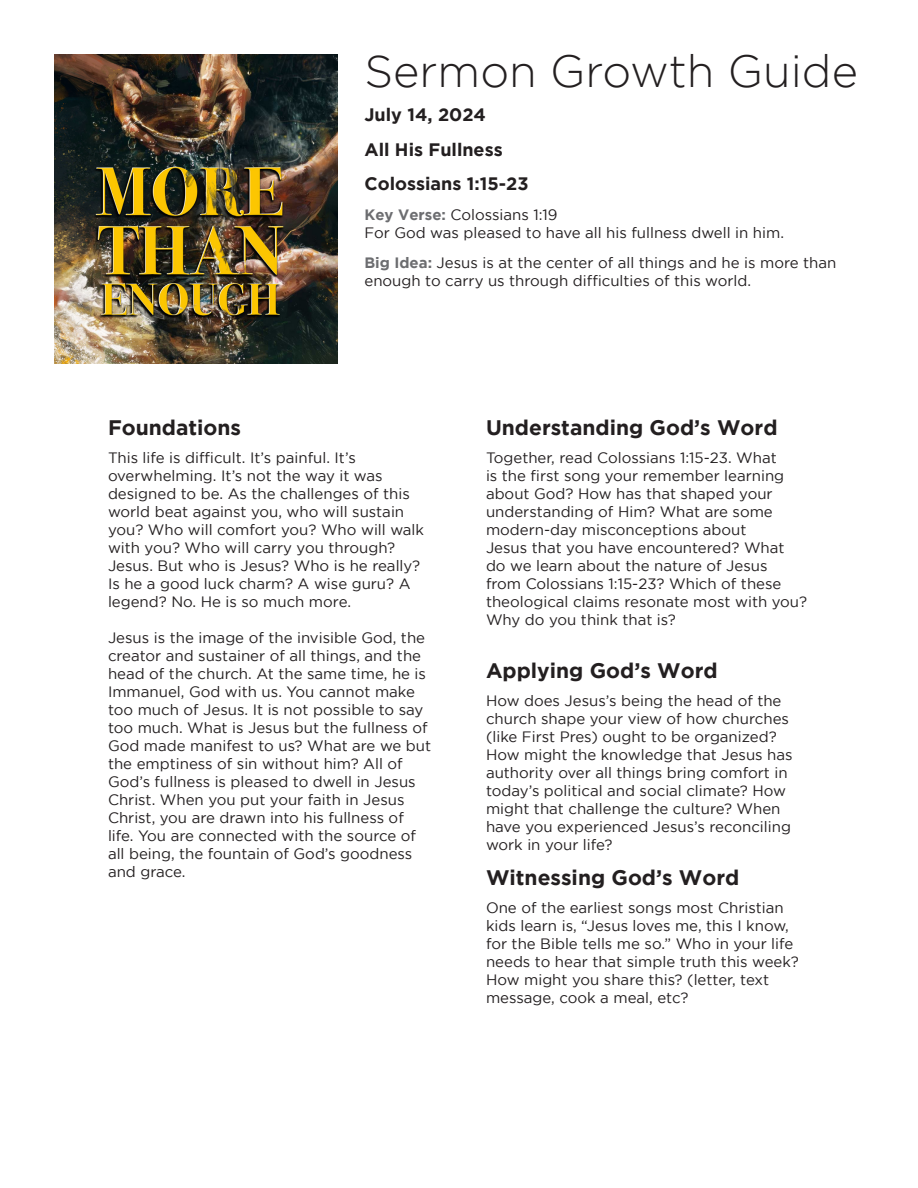
<style>
.page{position:relative;width:918px;height:1188px;background:#fff}
.page>*{position:absolute;margin:0;border:0;box-sizing:border-box;transform-origin:0 0}
.t1{font:300 45px "Gotham";color:#231f20}
.sub_header{font:700 21px "Gotham";color:#231f20}
.t2{font:700 18px "Gotham";color:#231f20}
.body{font:15px/18px "Gotham";color:#231f20}
.s1{font-weight:700;color:#6c6d70}
</style>
<div class="page">
<img style="left:54px;top:54px;width:284px;height:310px">
<p class="t1" style="left:364px;top:46px;width:495px">Sermon Growth Guide</p>
<p class="t2" style="left:364px;top:105px;width:123px">July 14, 2024</p>
<p class="t2" style="left:364px;top:139px;width:140px">All His Fullness</p>
<p class="t2" style="left:364px;top:174px;width:166px">Colossians 1:15-23</p>
<p class="body" style="left:364px;top:206px;width:421px"><span class="s1">Key Verse:</span> Colossians 1:19<br>For God was pleased to have all his fullness dwell in him.</p>
<p class="body" style="left:364px;top:254px;width:473px"><span class="s1">Big Idea:</span> Jesus is at the center of all things and he is more than enough to carry us through difficulties of this world.</p>
<p class="sub_header" style="left:108px;top:415px;width:135px">Foundations</p>
<p class="body" style="left:108px;top:449px;width:318px">This life is difficult. It’s painful. It’s overwhelming. It’s not the way it was designed to be. As the challenges of this world beat against you, who will sustain you? Who will comfort you? Who will walk with you? Who will carry you through?<br>Jesus. But who is Jesus? Who is he really?<br>Is he a good luck charm? A wise guru? A legend? No. He is so much more.</p>
<p class="body" style="left:108px;top:629px;width:325px">Jesus is the image of the invisible God, the creator and sustainer of all things, and the head of the church. At the same time, he is Immanuel, God with us. You cannot make too much of Jesus. It is not possible to say too much. What is Jesus but the fullness of God made manifest to us? What are we but the emptiness of sin without him? All of God’s fullness is pleased to dwell in Jesus Christ. When you put your faith in Jesus Christ, you are drawn into his fullness of life. You are connected with the source of all being, the fountain of God’s goodness and grace.</p>
<p class="sub_header" style="left:486px;top:415px;width:293px">Understanding God’s Word</p>
<p class="body" style="left:486px;top:449px;width:323px">Together, read Colossians 1:15-23. What<br>is the first song your remember learning about God? How has that shaped your understanding of Him? What are some modern-day misconceptions about<br>Jesus that you have encountered? What do we learn about the nature of Jesus<br>from Colossians 1:15-23? Which of these theological claims resonate most with you?<br>Why do you think that is?</p>
<p class="sub_header" style="left:486px;top:658px;width:233px">Applying God’s Word</p>
<p class="body" style="left:486px;top:692px;width:308px">How does Jesus’s being the head of the church shape your view of how churches (like First Pres) ought to be organized?<br>How might the knowledge that Jesus has authority over all things bring comfort in today’s political and social climate? How might that challenge the culture? When have you experienced Jesus’s reconciling work in your life?</p>
<p class="sub_header" style="left:486px;top:865px;width:255px">Witnessing God’s Word</p>
<p class="body" style="left:486px;top:899px;width:315px">One of the earliest songs most Christian kids learn is, “Jesus loves me, this I know, for the Bible tells me so.” Who in your life needs to hear that simple truth this week?<br>How might you share this? (letter, text message, cook a meal, etc?</p>
</div>
